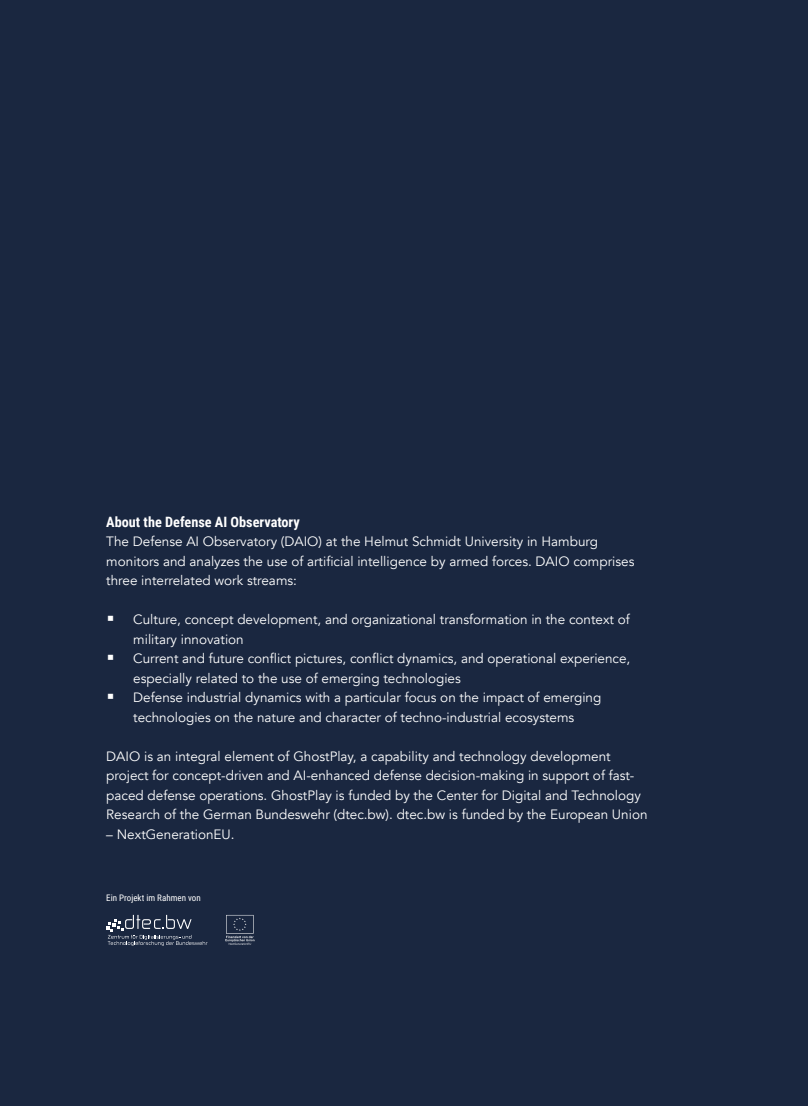
<style>
.page{position:relative;width:808px;height:1106px;background:#1a2740}
.page>*{position:absolute;margin:0;border:0;box-sizing:border-box;transform-origin:0 0}
.t1{font:700 14.25px "Roboto Condensed";color:#fff}
.t2{font:13.5px/19.5px "Avenir";color:#fff}
.t3{font:9px "Roboto Condensed";color:#fff}
</style>
<div class="page">
<svg style="left:106px;top:914px;width:101px;height:31px"></svg>
<svg style="left:225px;top:915px;width:29px;height:29px"></svg>
<p class="t1" style="left:106px;top:511px;width:195px">About the Defense AI Observatory</p>
<p class="t2" style="left:106px;top:532px;width:530px">The Defense AI Observatory (DAIO) at the Helmut Schmidt University in Hamburg monitors and analyzes the use of artificial intelligence by armed forces. DAIO comprises three interrelated work streams:</p>
<p class="t2" style="left:133px;top:610px;width:498px">Culture, concept development, and organizational transformation in the context of military innovation<br>Current and future conflict pictures, conflict dynamics, and operational experience, especially related to the use of emerging technologies<br>Defense industrial dynamics with a particular focus on the impact of emerging technologies on the nature and character of techno-industrial ecosystems</p>
<p class="t2" style="left:106px;top:746px;width:543px">DAIO is an integral element of GhostPlay, a capability and technology development project for concept-driven and AI-enhanced defense decision-making in support of fast&shy;paced defense operations. GhostPlay is funded by the Center for Digital and Technology Research of the German Bundeswehr (dtec.bw). dtec.bw is funded by the European Union</p>
<p class="t2" style="left:106px;top:824px;width:130px">– NextGenerationEU.</p>
<p class="t3" style="left:106px;top:891px;width:96px">Ein Projekt im Rahmen von</p>
</div>
